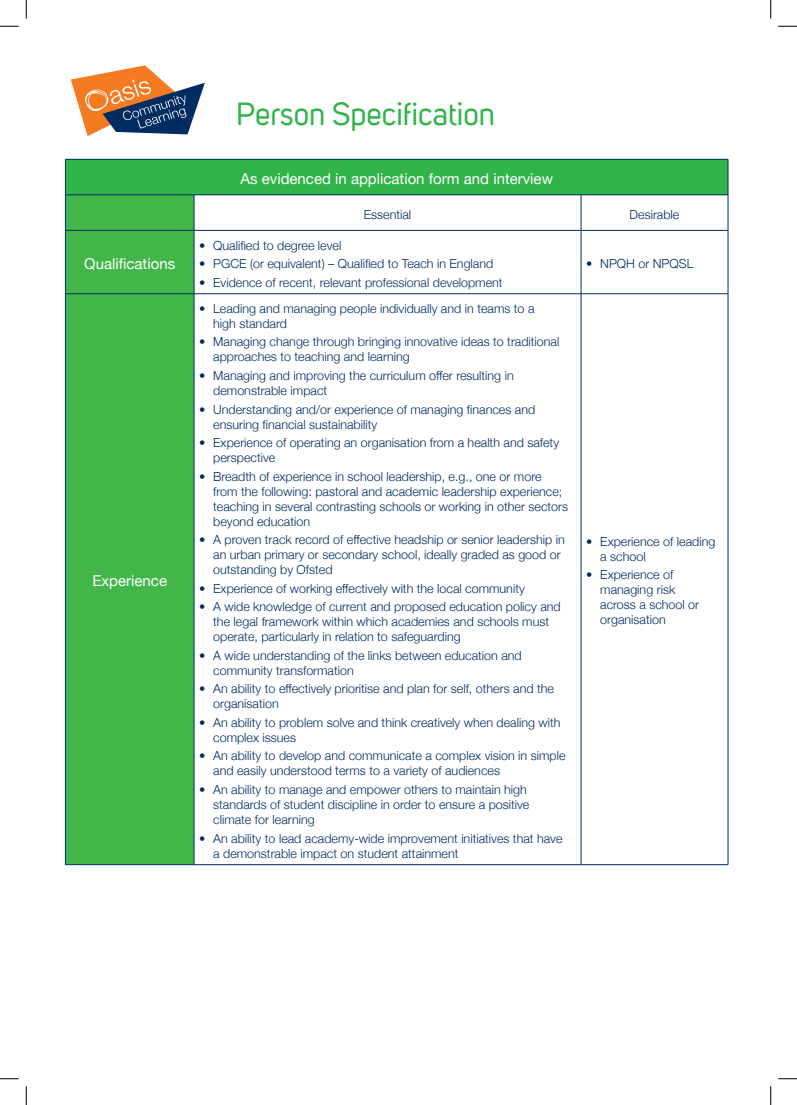
<style>
.page{position:relative;width:797px;height:1105px;background:#fff}
.page>*{position:absolute;margin:0;border:0;box-sizing:border-box;transform-origin:0 0}
.t1{font:31.25px "Uni Sans";color:#31b44a}
.t2{font:15px "Helvetica Neue";color:#fff}
.t3{font:300 12.5px/15px "Helvetica Neue";color:#002c62}
</style>
<div class="page">
<svg style="left:70px;top:65px;width:135px;height:71px"></svg>
<div style="left:65px;top:159px;width:663px;height:36px;background:#31b44a"></div>
<div style="left:66px;top:196px;width:128px;height:668px;background:#42b649"></div>
<hr style="left:65px;top:159px;width:129px;height:1px;background:#002c62">
<hr style="left:65px;top:159px;width:1px;height:36px;background:#002c62">
<hr style="left:194px;top:159px;width:387px;height:1px;background:#002c62">
<hr style="left:581px;top:159px;width:147px;height:1px;background:#002c62">
<hr style="left:727px;top:159px;width:1px;height:36px;background:#002c62">
<hr style="left:65px;top:195px;width:129px;height:1px;background:#002c62">
<hr style="left:65px;top:195px;width:1px;height:35px;background:#002c62">
<hr style="left:194px;top:195px;width:387px;height:1px;background:#002c62">
<hr style="left:581px;top:195px;width:147px;height:1px;background:#002c62">
<hr style="left:581px;top:195px;width:1px;height:35px;background:#002c62">
<hr style="left:727px;top:195px;width:1px;height:35px;background:#002c62">
<hr style="left:65px;top:230px;width:129px;height:1px;background:#002c62">
<hr style="left:65px;top:231px;width:1px;height:63px;background:#002c62">
<hr style="left:194px;top:230px;width:387px;height:1px;background:#002c62">
<hr style="left:581px;top:230px;width:147px;height:1px;background:#002c62">
<hr style="left:581px;top:231px;width:1px;height:63px;background:#002c62">
<hr style="left:727px;top:231px;width:1px;height:63px;background:#002c62">
<hr style="left:65px;top:293px;width:129px;height:1px;background:#002c62">
<hr style="left:65px;top:294px;width:1px;height:570px;background:#002c62">
<hr style="left:194px;top:293px;width:387px;height:1px;background:#002c62">
<hr style="left:581px;top:293px;width:147px;height:1px;background:#002c62">
<hr style="left:581px;top:294px;width:1px;height:570px;background:#002c62">
<hr style="left:727px;top:294px;width:1px;height:570px;background:#002c62">
<hr style="left:65px;top:864px;width:129px;height:1px;background:#002c62">
<hr style="left:194px;top:864px;width:387px;height:1px;background:#002c62">
<hr style="left:581px;top:864px;width:147px;height:1px;background:#002c62">
<hr style="left:194px;top:195px;width:1px;height:35px;background:#002c62">
<hr style="left:194px;top:231px;width:1px;height:63px;background:#002c62">
<hr style="left:194px;top:294px;width:1px;height:570px;background:#002c62">
<svg style="left:0;top:25px;width:19px;height:2px"></svg>
<svg style="left:778px;top:25px;width:19px;height:2px"></svg>
<svg style="left:0;top:1078px;width:19px;height:1px"></svg>
<svg style="left:778px;top:1078px;width:19px;height:1px"></svg>
<svg style="left:25px;top:0;width:2px;height:19px"></svg>
<svg style="left:25px;top:1086px;width:2px;height:19px"></svg>
<svg style="left:770px;top:0;width:1px;height:19px"></svg>
<svg style="left:770px;top:1086px;width:1px;height:19px"></svg>
<p class="t2" style="left:84px;top:253px;width:92px">Qualifications</p>
<p class="t2" style="left:92px;top:570px;width:76px">Experience</p>
<h1 class="t1" style="left:236px;top:96px;width:260px">Person Specification</h1>
<p class="t2" style="left:240px;top:168px;width:314px">As evidenced in application form and interview</p>
<p class="t3" style="left:364px;top:206px;width:49px">Essential</p>
<p class="t3" style="left:629px;top:206px;width:51px">Desirable</p>
<p class="t3" style="left:199px;top:237px;width:144px">• Qualified to degree level</p>
<p class="t3" style="left:199px;top:255px;width:296px">• PGCE (or equivalent) – Qualified to Teach in England</p>
<p class="t3" style="left:199px;top:274px;width:305px">• Evidence of recent, relevant professional development</p>
<p class="t3" style="left:213px;top:300px;width:323px;text-indent:-14px">• Leading and managing people individually and in teams to a high standard</p>
<p class="t3" style="left:213px;top:334px;width:348px;text-indent:-14px">• Managing change through bringing innovative ideas to traditional approaches to teaching and learning</p>
<p class="t3" style="left:213px;top:367px;width:302px;text-indent:-14px">• Managing and improving the curriculum offer resulting in demonstrable impact</p>
<p class="t3" style="left:213px;top:401px;width:323px;text-indent:-14px">• Understanding and/or experience of managing finances and ensuring financial sustainability</p>
<p class="t3" style="left:213px;top:434px;width:347px;text-indent:-14px">• Experience of operating an organisation from a health and safety perspective</p>
<p class="t3" style="left:213px;top:468px;width:356px;text-indent:-14px">• Breadth of experience in school leadership, e.g., one or more from the following: pastoral and academic leadership experience; teaching in several contrasting schools or working in other sectors beyond education</p>
<p class="t3" style="left:213px;top:531px;width:353px;text-indent:-14px">• A proven track record of effective headship or senior leadership in an urban primary or secondary school, ideally graded as good or outstanding by Ofsted</p>
<p class="t3" style="left:199px;top:580px;width:327px">• Experience of working effectively with the local community</p>
<p class="t3" style="left:213px;top:598px;width:349px;text-indent:-14px">• A wide knowledge of current and proposed education policy and the legal framework within which academies and schools must operate, particularly in relation to safeguarding</p>
<p class="t3" style="left:213px;top:647px;width:310px;text-indent:-14px">• A wide understanding of the links between education and community transformation</p>
<p class="t3" style="left:213px;top:680px;width:342px;text-indent:-14px">• An ability to effectively prioritise and plan for self, others and the organisation</p>
<p class="t3" style="left:213px;top:714px;width:349px;text-indent:-14px">• An ability to problem solve and think creatively when dealing with complex issues</p>
<p class="t3" style="left:213px;top:747px;width:354px;text-indent:-14px">• An ability to develop and communicate a complex vision in simple and easily understood terms to a variety of audiences</p>
<p class="t3" style="left:213px;top:781px;width:318px;text-indent:-14px">• An ability to manage and empower others to maintain high standards of student discipline in order to ensure a positive climate for learning</p>
<p class="t3" style="left:213px;top:830px;width:351px;text-indent:-14px">• An ability to lead academy-wide improvement initiatives that have a demonstrable impact on student attainment</p>
<p class="t3" style="left:586px;top:255px;width:109px">• NPQH or NPQSL</p>
<p class="t3" style="left:600px;top:533px;width:117px;text-indent:-14px">• Experience of leading a school</p>
<p class="t3" style="left:600px;top:567px;width:100px;text-indent:-14px">• Experience of managing risk across a school or organisation</p>
</div>
